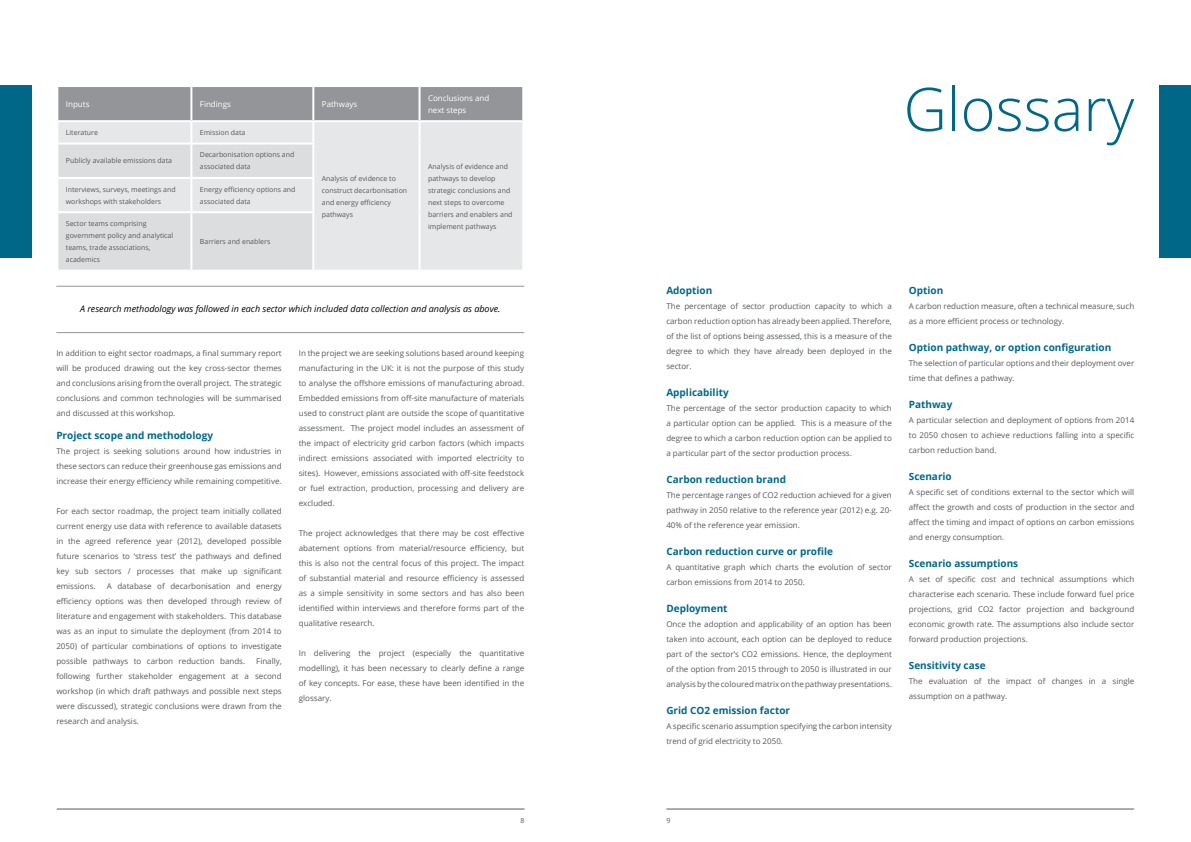
<style>
.page{position:relative;width:1191px;height:842px;background:#fff}
.page>*{position:absolute;margin:0;border:0;box-sizing:border-box;transform-origin:0 0}
.t1{font:300 60px "Open Sans";color:#006789}
.t2{font:700 10px "Open Sans";color:#006789}
.t3{font:italic 9px "Open Sans";color:#000}
.t4{font:8px/15px "Open Sans";color:#58595b;text-align:justify}
.t5{font:8px/12px "Open Sans";color:#fff}
.t6{font:7px/12px "Open Sans";color:#58595b}
</style>
<div class="page">
<div style="left:0;top:85px;width:31px;height:172px;background:#006789"></div>
<div style="left:58px;top:87px;width:464px;height:33px;background:#939598"></div>
<div style="left:58px;top:122px;width:464px;height:148px;background:#e6e7e8"></div>
<svg style="left:58px;top:145px;width:254px;height:125px"></svg>
<hr style="left:190px;top:87px;width:2px;height:33px;background:#fff">
<hr style="left:312px;top:87px;width:2px;height:33px;background:#fff">
<hr style="left:418px;top:87px;width:2px;height:33px;background:#fff">
<hr style="left:190px;top:122px;width:2px;height:21px;background:#fff">
<hr style="left:312px;top:122px;width:2px;height:21px;background:#fff">
<hr style="left:418px;top:122px;width:2px;height:22px;background:#fff">
<hr style="left:56px;top:143px;width:135px;height:2px;background:#fff">
<hr style="left:191px;top:143px;width:123px;height:2px;background:#fff">
<hr style="left:190px;top:145px;width:2px;height:32px;background:#fff">
<hr style="left:312px;top:145px;width:2px;height:32px;background:#fff">
<hr style="left:418px;top:144px;width:2px;height:34px;background:#fff">
<hr style="left:56px;top:177px;width:135px;height:2px;background:#fff">
<hr style="left:191px;top:177px;width:123px;height:2px;background:#fff">
<hr style="left:190px;top:179px;width:2px;height:32px;background:#fff">
<hr style="left:312px;top:179px;width:2px;height:32px;background:#fff">
<hr style="left:418px;top:178px;width:2px;height:34px;background:#fff">
<hr style="left:56px;top:211px;width:135px;height:2px;background:#fff">
<hr style="left:191px;top:211px;width:123px;height:2px;background:#fff">
<hr style="left:190px;top:213px;width:2px;height:57px;background:#fff">
<hr style="left:312px;top:213px;width:2px;height:57px;background:#fff">
<hr style="left:418px;top:212px;width:2px;height:58px;background:#fff">
<hr style="left:56px;top:286px;width:468px;height:1px;background:#939598">
<hr style="left:56px;top:332px;width:468px;height:1px;background:#939598">
<div style="left:1159px;top:85px;width:32px;height:172px;background:#006789"></div>
<hr style="left:57px;top:809px;width:467px;height:1px;background:#58595b">
<hr style="left:666px;top:809px;width:468px;height:1px;background:#58595b">
<p class="t5" style="left:66px;top:98px;width:25px">Inputs</p>
<p class="t5" style="left:200px;top:98px;width:33px">Findings</p>
<p class="t5" style="left:322px;top:98px;width:37px">Pathways</p>
<p class="t5" style="left:428px;top:92px;width:63px">Conclusions and next steps</p>
<p class="t6" style="left:66px;top:126px;width:34px">Literature</p>
<p class="t6" style="left:200px;top:126px;width:47px">Emission data</p>
<p class="t6" style="left:66px;top:155px;width:108px">Publicly available emissions data</p>
<p class="t6" style="left:200px;top:149px;width:96px">Decarbonisation options and associated data</p>
<p class="t6" style="left:66px;top:183px;width:111px">Interviews, surveys, meetings and workshops with stakeholders</p>
<p class="t6" style="left:200px;top:183px;width:97px">Energy efficiency options and associated data</p>
<p class="t6" style="left:66px;top:217px;width:109px">Sector teams comprising government policy and analytical teams, trade associations, academics</p>
<p class="t6" style="left:200px;top:235px;width:72px">Barriers and enablers</p>
<p class="t6" style="left:322px;top:172px;width:87px">Analysis of evidence to construct decarbonisation and energy efficiency pathways</p>
<p class="t6" style="left:428px;top:160px;width:86px">Analysis of evidence and pathways to develop strategic conclusions and next steps to overcome barriers and enablers and implement pathways</p>
<p class="t3" style="left:80px;top:302px;width:422px">A research methodology was followed in each sector which included data collection and analysis as above.</p>
<p class="t4" style="left:56px;top:345px;width:227px">In addition to eight sector roadmaps, a final summary report will be produced drawing out the key cross-sector themes and conclusions arising from the overall project. The strategic conclusions and common technologies will be summarised and discussed at this workshop.</p>
<p class="t2" style="left:56px;top:428px;width:158px">Project scope and methodology</p>
<p class="t4" style="left:56px;top:443px;width:227px">The project is seeking solutions around how industries in these sectors can reduce their greenhouse gas emissions and increase their energy efficiency while remaining competitive.</p>
<p class="t4" style="left:56px;top:503px;width:227px">For each sector roadmap, the project team initially collated current energy use data with reference to available datasets in the agreed reference year (2012), developed possible future scenarios to ‘stress test’ the pathways and defined key sub sectors / processes that make up significant emissions.</p>
<p class="t4" style="left:56px;top:578px;width:227px;text-indent:50px">A database of decarbonisation and energy efficiency options was then developed through review of literature and engagement with stakeholders. This database was as an input to simulate the deployment (from 2014 to 2050) of particular combinations of options to investigate possible pathways to carbon reduction bands.</p>
<p class="t4" style="left:56px;top:653px;width:227px;text-indent:200px">Finally, following further stakeholder engagement at a second workshop (in which draft pathways and possible next steps were discussed), strategic conclusions were drawn from the research and analysis.</p>
<p class="t4" style="left:299px;top:345px;width:227px">In the project we are seeking solutions based around keeping manufacturing in the UK: it is not the purpose of this study to analyse the offshore emissions of manufacturing abroad.<br>Embedded emissions from off-site manufacture of materials used to construct plant are outside the scope of quantitative assessment. The project model includes an assessment of the impact of electricity grid carbon factors (which impacts indirect emissions associated with imported electricity to sites). However, emissions associated with off-site feedstock or fuel extraction, production, processing and delivery are excluded.</p>
<p class="t4" style="left:299px;top:525px;width:227px">The project acknowledges that there may be cost effective abatement options from material/resource efficiency, but this is also not the central focus of this project. The impact of substantial material and resource efficiency is assessed as a simple sensitivity in some sectors and has also been identified within interviews and therefore forms part of the qualitative research.</p>
<p class="t4" style="left:299px;top:645px;width:227px">In delivering the project (especially the quantitative modelling), it has been necessary to clearly define a range of key concepts. For ease, these have been identified in the glossary.</p>
<h1 class="t1" style="left:903px;top:68px;width:232px">Glossary</h1>
<p class="t2" style="left:666px;top:283px;width:47px">Adoption</p>
<p class="t4" style="left:666px;top:298px;width:227px">The percentage of sector production capacity to which a carbon reduction option has already been applied. Therefore, of the list of options being assessed, this is a measure of the degree to which they have already been deployed in the sector.</p>
<p class="t2" style="left:666px;top:385px;width:64px">Applicability</p>
<p class="t4" style="left:666px;top:400px;width:227px">The percentage of the sector production capacity to which a particular option can be applied. This is a measure of the degree to which a carbon reduction option can be applied to a particular part of the sector production process.</p>
<p class="t2" style="left:666px;top:472px;width:121px">Carbon reduction brand</p>
<p class="t4" style="left:666px;top:487px;width:227px">The percentage ranges of CO2 reduction achieved for a given pathway in 2050 relative to the reference year (2012) e.g. 20- 40% of the reference year emission.</p>
<p class="t2" style="left:666px;top:544px;width:168px">Carbon reduction curve or profile</p>
<p class="t4" style="left:666px;top:559px;width:227px">A quantitative graph which charts the evolution of sector carbon emissions from 2014 to 2050.</p>
<p class="t2" style="left:666px;top:601px;width:63px">Deployment</p>
<p class="t4" style="left:666px;top:616px;width:227px">Once the adoption and applicability of an option has been taken into account, each option can be deployed to reduce part of the sector’s CO2 emissions. Hence, the deployment of the option from 2015 through to 2050 is illustrated in our analysis by the coloured matrix on the pathway presentations.</p>
<p class="t2" style="left:666px;top:703px;width:125px">Grid CO2 emission factor</p>
<p class="t4" style="left:666px;top:718px;width:227px">A specific scenario assumption specifying the carbon intensity trend of grid electricity to 2050.</p>
<p class="t2" style="left:909px;top:283px;width:36px">Option</p>
<p class="t4" style="left:909px;top:298px;width:227px">A carbon reduction measure, often a technical measure, such as a more efficient process or technology.</p>
<p class="t2" style="left:909px;top:340px;width:204px">Option pathway, or option configuration</p>
<p class="t4" style="left:909px;top:355px;width:227px">The selection of particular options and their deployment over time that defines a pathway.</p>
<p class="t2" style="left:909px;top:397px;width:45px">Pathway</p>
<p class="t4" style="left:909px;top:412px;width:227px">A particular selection and deployment of options from 2014 to 2050 chosen to achieve reductions falling into a specific carbon reduction band.</p>
<p class="t2" style="left:909px;top:469px;width:44px">Scenario</p>
<p class="t4" style="left:909px;top:484px;width:227px">A specific set of conditions external to the sector which will affect the growth and costs of production in the sector and affect the timing and impact of options on carbon emissions and energy consumption.</p>
<p class="t2" style="left:909px;top:556px;width:111px">Scenario assumptions</p>
<p class="t4" style="left:909px;top:571px;width:227px">A set of specific cost and technical assumptions which characterise each scenario. These include forward fuel price projections, grid CO2 factor projection and background economic growth rate. The assumptions also include sector forward production projections.</p>
<p class="t2" style="left:909px;top:658px;width:78px">Sensitivity case</p>
<p class="t4" style="left:909px;top:673px;width:227px">The evaluation of the impact of changes in a single assumption on a pathway.</p>
<p class="t6" style="left:520px;top:814px;width:6px">8</p>
<p class="t6" style="left:666px;top:814px;width:6px">9</p>
</div>
